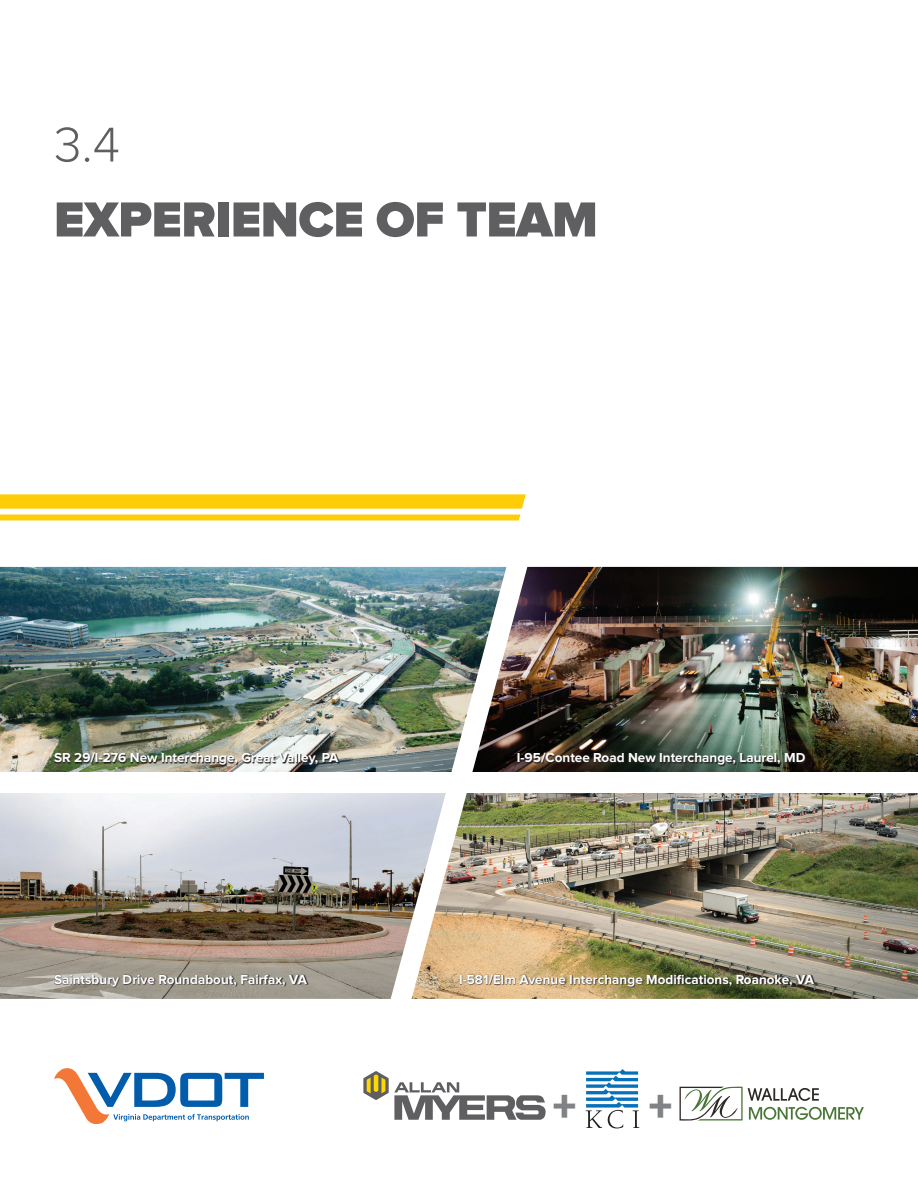
<style>
.page{position:relative;width:918px;height:1188px;background:#fff}
.page>*{position:absolute;margin:0;border:0;box-sizing:border-box;transform-origin:0 0}
.t1{font:900 51px "Proxima Nova";letter-spacing:-.01em;color:#5f5f62}
.t2{font:300 50.7px "Proxima Nova";color:#5f5f62}
.t3{font:900 47.25px "Proxima Nova";color:#808285}
.t4{font:700 13.5px "Proxima Nova";color:#fff}
</style>
<div class="page">
<svg style="left:54px;top:1068px;width:210px;height:56px"></svg>
<svg style="left:0;top:494px;width:526px;height:26px"></svg>
<img style="left:0;top:567px;width:386px;height:205px">
<img style="left:532px;top:567px;width:386px;height:205px">
<img style="left:0;top:793px;width:386px;height:206px">
<img style="left:532px;top:793px;width:386px;height:206px">
<img style="left:386px;top:566px;width:146px;height:433px">
<svg style="left:54px;top:975px;width:255px;height:13px;background:#7c776f"></svg>
<img style="left:54px;top:753px;width:286px;height:14px">
<svg style="left:518px;top:753px;width:289px;height:14px;background:#33372e"></svg>
<img style="left:460px;top:975px;width:356px;height:13px">
<svg style="left:363px;top:1071px;width:183px;height:49px"></svg>
<svg style="left:586px;top:1069px;width:53px;height:59px"></svg>
<svg style="left:680px;top:1086px;width:184px;height:35px"></svg>
<h2 class="t2" style="left:54px;top:117px;width:68px">3.4</h2>
<h1 class="t1" style="left:54px;top:190px;width:545px">EXPERIENCE OF TEAM</h1>
<p class="t4" style="left:54px;top:750px;width:286px">SR 29/I-276 New Interchange, Great Valley, PA</p>
<p class="t4" style="left:517px;top:750px;width:290px">I-95/Contee Road New Interchange, Laurel, MD</p>
<p class="t4" style="left:54px;top:972px;width:254px">Saintsbury Drive Roundabout, Fairfax, VA</p>
<p class="t4" style="left:459px;top:972px;width:356px">I-581/Elm Avenue Interchange Modifications, Roanoke, VA</p>
<h3 class="t3" style="left:552px;top:1079px;width:26px">+</h3>
<h3 class="t3" style="left:649px;top:1079px;width:26px">+</h3>
</div>
